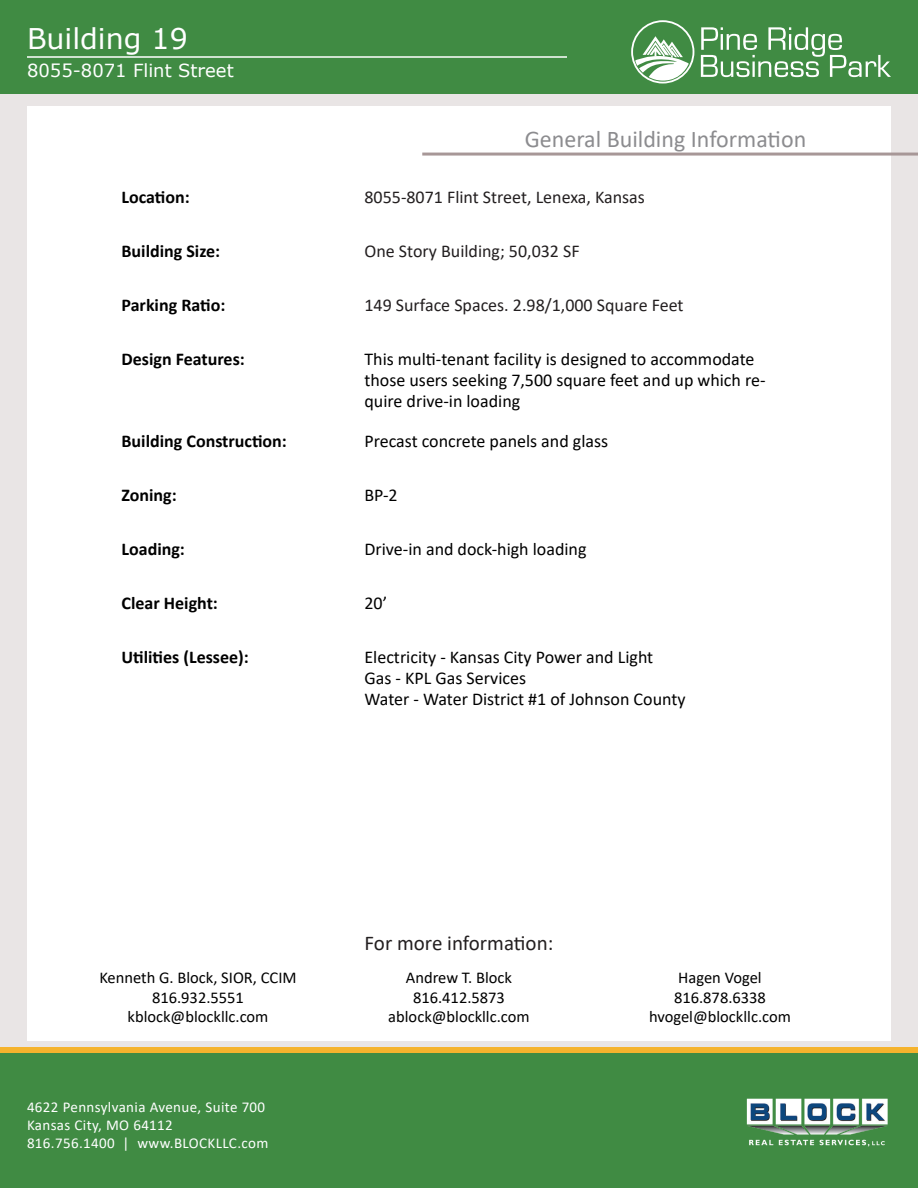
<style>
.page{position:relative;width:918px;height:1188px;background:#fff}
.page>*{position:absolute;margin:0;border:0;box-sizing:border-box;transform-origin:0 0}
.t1{font:28.5px "Verdana";color:#fff}
.t2{font:24px "Calibri";color:#8c8c8f}
.t3{font:21px "Calibri";color:#231f20}
.BRES_Body_Copy{font:18px/21px "Calibri";color:#000}
.t4{font:700 18px "Calibri";color:#000}
.t5{font:18px "Calibri";color:#231f20}
.t6{font:18px "Verdana";color:#fff}
.BRES_-_Broker_Contact_Information{font:16.5px/19.5px "Calibri";color:#000;text-align:center}
.t7{font:15px/18px "Calibri";letter-spacing:.025em;color:#fff}
</style>
<div class="page">
<div style="left:0;top:93px;width:918px;height:978px;background:#e9e5e5"></div>
<div style="left:0;top:1053px;width:918px;height:135px;background:#408b43"></div>
<div style="left:0;top:1047px;width:918px;height:6px;background:#f5b32d"></div>
<div style="left:0;top:0;width:918px;height:94px;background:#408b43"></div>
<hr style="left:27px;top:56px;width:540px;height:2px;background:#fff">
<div style="left:27px;top:107px;width:864px;height:934px;background:#fff"></div>
<hr style="left:422px;top:153px;width:496px;height:3px;background:#a79797">
<svg style="left:631px;top:20px;width:63px;height:64px"></svg>
<svg style="left:701px;top:27px;width:190px;height:50px"></svg>
<img style="left:746px;top:1098px;width:142px;height:49px">
<h1 class="t1" style="left:27px;top:19px;width:162px">Building 19</h1>
<p class="t6" style="left:27px;top:58px;width:208px">8055-8071 Flint Street</p>
<p class="t2" style="left:525px;top:122px;width:283px">General Building Information</p>
<p class="t4" style="left:122px;top:184px;width:70px">Location:</p>
<p class="t5" style="left:364px;top:184px;width:282px">8055-8071 Flint Street, Lenexa, Kansas</p>
<p class="t4" style="left:122px;top:238px;width:100px">Building Size:</p>
<p class="t5" style="left:364px;top:238px;width:217px">One Story Building; 50,032 SF</p>
<p class="t4" style="left:122px;top:292px;width:105px">Parking Ratio:</p>
<p class="t5" style="left:364px;top:292px;width:321px">149 Surface Spaces. 2.98/1,000 Square Feet</p>
<p class="t4" style="left:122px;top:346px;width:125px">Design Features:</p>
<p class="BRES_Body_Copy" style="left:364px;top:348px;width:403px">This multi-tenant facility is designed to accommodate those users seeking 7,500 square feet and up which re&shy;quire drive-in loading</p>
<p class="t4" style="left:122px;top:428px;width:167px">Building Construction:</p>
<p class="BRES_Body_Copy" style="left:364px;top:430px;width:245px">Precast concrete panels and glass</p>
<p class="t4" style="left:122px;top:482px;width:57px">Zoning:</p>
<p class="BRES_Body_Copy" style="left:364px;top:484px;width:35px">BP-2</p>
<p class="t4" style="left:122px;top:536px;width:65px">Loading:</p>
<p class="BRES_Body_Copy" style="left:364px;top:538px;width:224px">Drive-in and dock-high loading</p>
<p class="t4" style="left:122px;top:590px;width:98px">Clear Height:</p>
<p class="BRES_Body_Copy" style="left:364px;top:592px;width:24px">20’</p>
<p class="t4" style="left:122px;top:644px;width:129px">Utilities (Lessee):</p>
<p class="BRES_Body_Copy" style="left:364px;top:646px;width:290px">Electricity - Kansas City Power and Light<br>Gas - KPL Gas Services</p>
<p class="BRES_Body_Copy" style="left:364px;top:688px;width:323px">Water - Water District #1 of Johnson County</p>
<p class="BRES_-_Broker_Contact_Information" style="left:99px;top:968px;width:199px">Kenneth G. Block, SIOR, CCIM</p>
<p class="BRES_-_Broker_Contact_Information" style="left:152px;top:987px;width:93px">816.932.5551</p>
<p class="BRES_-_Broker_Contact_Information" style="left:128px;top:1007px;width:142px">kblock@blockllc.com</p>
<p class="t7" style="left:27px;top:1097px;width:243px">4622 Pennsylvania Avenue, Suite 700<br>Kansas City, MO 64112<br>816.756.1400 | www.BLOCKLLC.com</p>
<p class="t3" style="left:365px;top:929px;width:190px">For more information:</p>
<p class="BRES_-_Broker_Contact_Information" style="left:388px;top:968px;width:143px">Andrew T. Block<br>816.412.5873 ablock@blockllc.com</p>
<p class="BRES_-_Broker_Contact_Information" style="left:649px;top:968px;width:143px">Hagen Vogel<br>816.878.6338 hvogel@blockllc.com</p>
</div>
